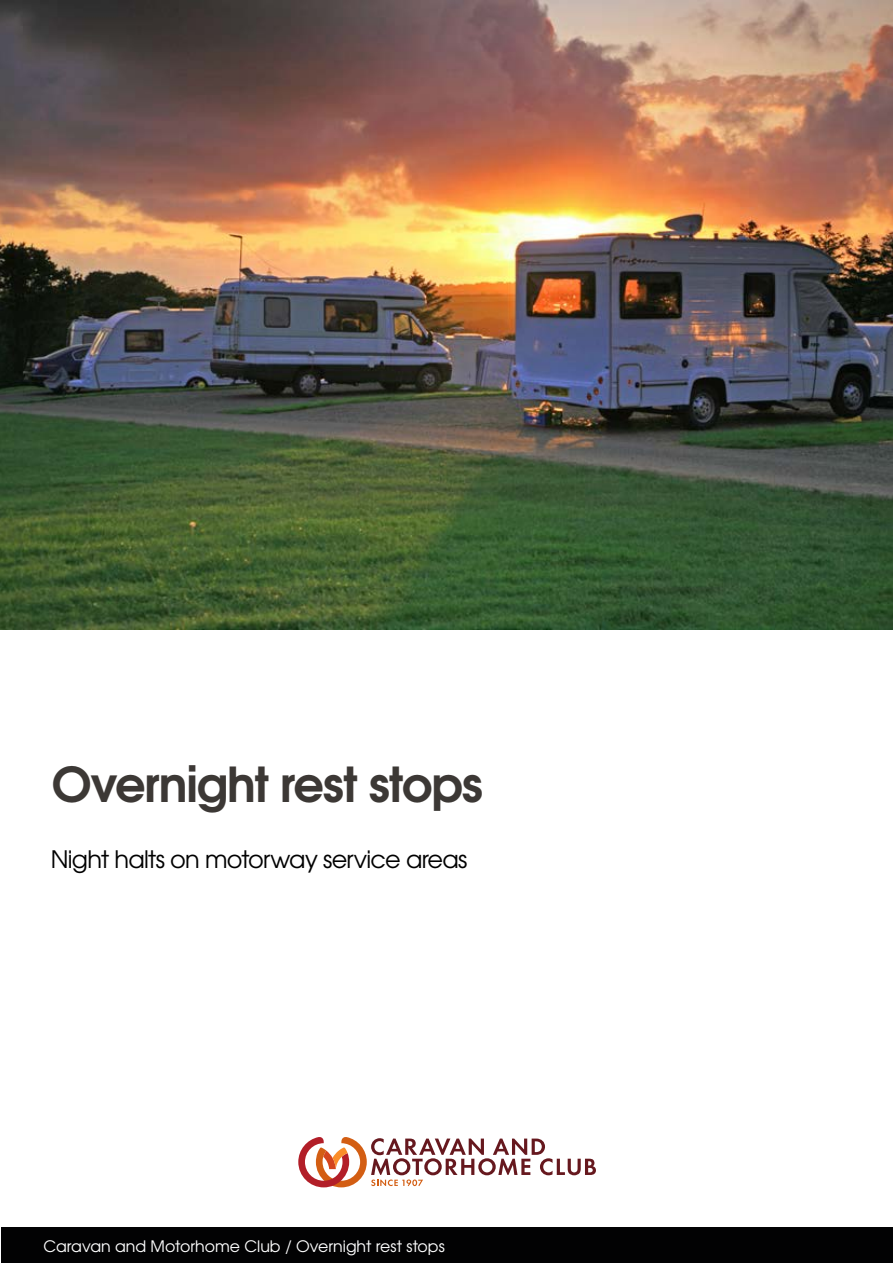
<style>
.page{position:relative;width:893px;height:1263px;background:#fff}
.page>*{position:absolute;margin:0;border:0;box-sizing:border-box;transform-origin:0 0}
.t1{font:700 48px "Te X Gyre Adventor";letter-spacing:-.025em;color:#3c3835}
.t2{font:24px "Te X Gyre Adventor";letter-spacing:-.03em;color:#000}
.t3{font:15.75px "Te X Gyre Adventor";color:#fff}
</style>
<div class="page">
<div style="left:1px;top:1227px;width:892px;height:36px;background:#020203"></div>
<svg style="left:298px;top:1137px;width:298px;height:50px"></svg>
<img style="left:0;top:0;width:893px;height:630px">
<h1 class="t1" style="left:52px;top:743px;width:433px">Overnight rest stops</h1>
<h2 class="t2" style="left:51px;top:840px;width:418px">Night halts on motorway service areas</h2>
<p class="t3" style="left:43px;top:1234px;width:403px">Caravan and Motorhome Club / Overnight rest stops</p>
</div>
